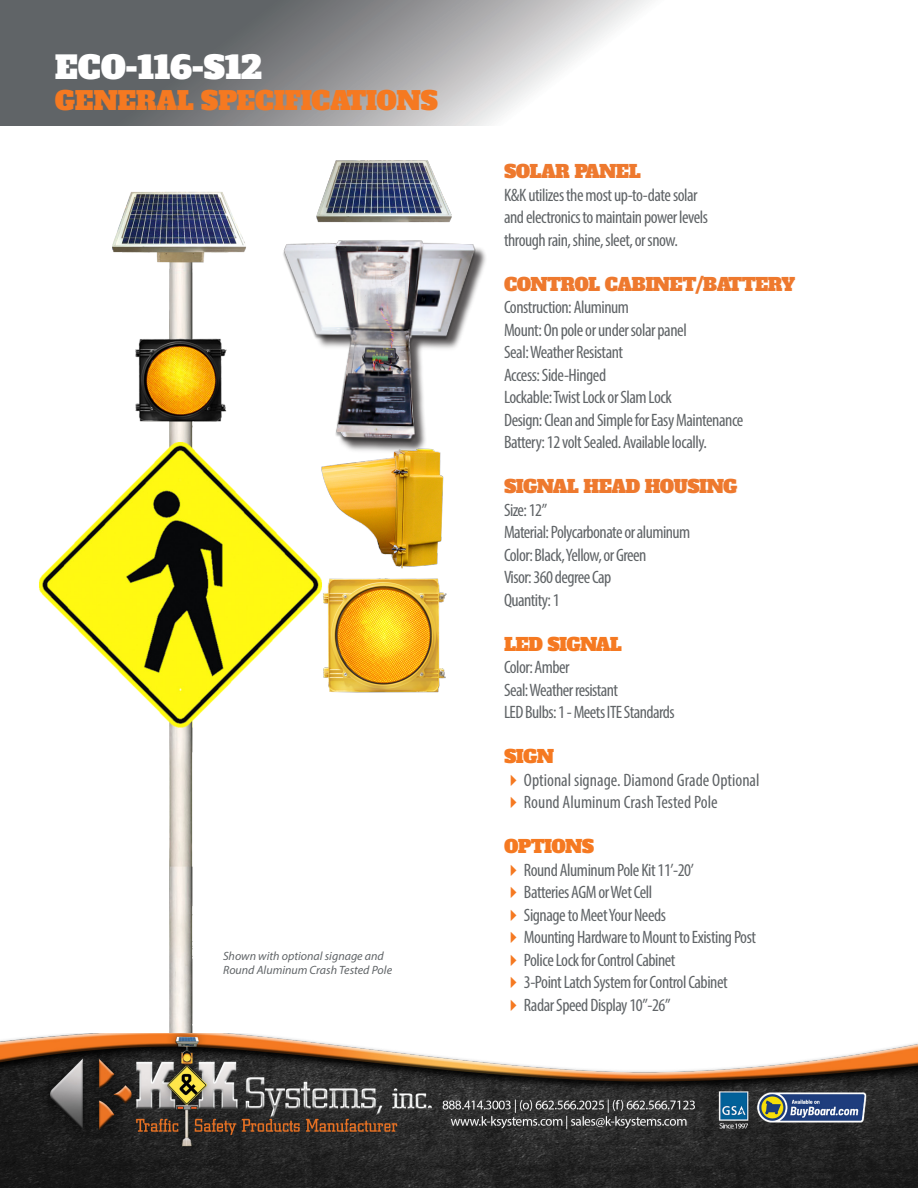
<style>
.page{position:relative;width:918px;height:1188px;background:#fff}
.page>*{position:absolute;margin:0;border:0;box-sizing:border-box;transform-origin:0 0}
.t1{font:31.5px "Alfa Slab One";letter-spacing:-.01em;color:#fff}
.t2{font:25.5px "Alfa Slab One";letter-spacing:-.01em;color:#f57921}
.t3{font:condensed 18px/22.5px "Myriad Pro";letter-spacing:-.025em;color:#606467}
.t4{font:condensed 18px "Myriad Pro";color:#606467}
.t5{font:18px "Alfa Slab One";letter-spacing:-.025em;color:#ee792e}
.t6{font:18px "Alfa Slab One";letter-spacing:-.03em;color:#f57921}
.t7{font:italic 12px/14.4px "Myriad Pro";color:#606467}
.s1{color:#f57921}
</style>
<div class="page">
<svg style="left:0;top:0;width:652px;height:125px;background:#999a9c"></svg>
<img style="left:39px;top:192px;width:278px;height:841px">
<img style="left:317px;top:584px;width:130px;height:109px">
<img style="left:312px;top:160px;width:140px;height:69px">
<img style="left:308px;top:455px;width:136px;height:129px">
<div style="left:286px;top:243px;width:202px;height:212px;background:#231f20;opacity:.75"></div>
<img style="left:263px;top:229px;width:217px;height:224px">
<img style="left:0;top:1033px;width:918px;height:155px">
<h1 class="t1" style="left:55px;top:46px;width:208px">ECO-116-S12</h1>
<h2 class="t2" style="left:55px;top:83px;width:385px">GENERAL SPECIFICATIONS</h2>
<p class="t7" style="left:223px;top:948px;width:171px">Shown with optional signage and<br>Round Aluminum Crash Tested Pole</p>
<p class="t5" style="left:504px;top:159px;width:138px">SOLAR PANEL</p>
<p class="t3" style="left:504px;top:183px;width:206px">K&amp;K utilizes the most up-to-date solar and electronics to maintain power levels through rain, shine, sleet, or snow.</p>
<p class="t5" style="left:504px;top:272px;width:293px">CONTROL CABINET/BATTERY</p>
<p class="t3" style="left:504px;top:296px;width:241px">Construction: Aluminum<br>Mount: On pole or under solar panel<br>Seal: Weather Resistant<br>Access: Side-Hinged<br>Lockable: Twist Lock or Slam Lock<br>Design: Clean and Simple for Easy Maintenance<br>Battery: 12 volt Sealed. Available locally.</p>
<p class="t5" style="left:504px;top:474px;width:235px">SIGNAL HEAD HOUSING</p>
<p class="t3" style="left:504px;top:498px;width:188px">Size: 12”<br>Material: Polycarbonate or aluminum<br>Color: Black, Yellow, or Green<br>Visor: 360 degree Cap<br>Quantity: 1</p>
<p class="t6" style="left:504px;top:632px;width:120px">LED SIGNAL</p>
<p class="t3" style="left:504px;top:656px;width:172px">Color: Amber<br>Seal: Weather resistant<br>LED Bulbs: 1 - Meets ITE Standards</p>
<p class="t6" style="left:504px;top:744px;width:52px">SIGN</p>
<p class="t4" style="left:504px;top:769px;width:257px"><span class="s1">✔</span>Optional signage. Diamond Grade Optional</p>
<p class="t4" style="left:504px;top:791px;width:215px"><span class="s1">✔</span>Round Aluminum Crash Tested Pole</p>
<p class="t6" style="left:504px;top:834px;width:92px">OPTIONS</p>
<p class="t3" style="left:504px;top:858px;width:191px"><span class="s1">✔</span>Round Aluminum Pole Kit 11’-20’</p>
<p class="t3" style="left:504px;top:881px;width:150px"><span class="s1">✔</span>Batteries AGM or Wet Cell</p>
<p class="t3" style="left:504px;top:903px;width:164px"><span class="s1">✔</span>Signage to Meet Your Needs</p>
<p class="t3" style="left:504px;top:926px;width:254px"><span class="s1">✔</span>Mounting Hardware to Mount to Existing Post</p>
<p class="t3" style="left:504px;top:948px;width:173px"><span class="s1">✔</span>Police Lock for Control Cabinet</p>
<p class="t3" style="left:504px;top:971px;width:225px"><span class="s1">✔</span>3-Point Latch System for Control Cabinet</p>
<p class="t3" style="left:504px;top:993px;width:168px"><span class="s1">✔</span>Radar Speed Display 10”-26”</p>
</div>
